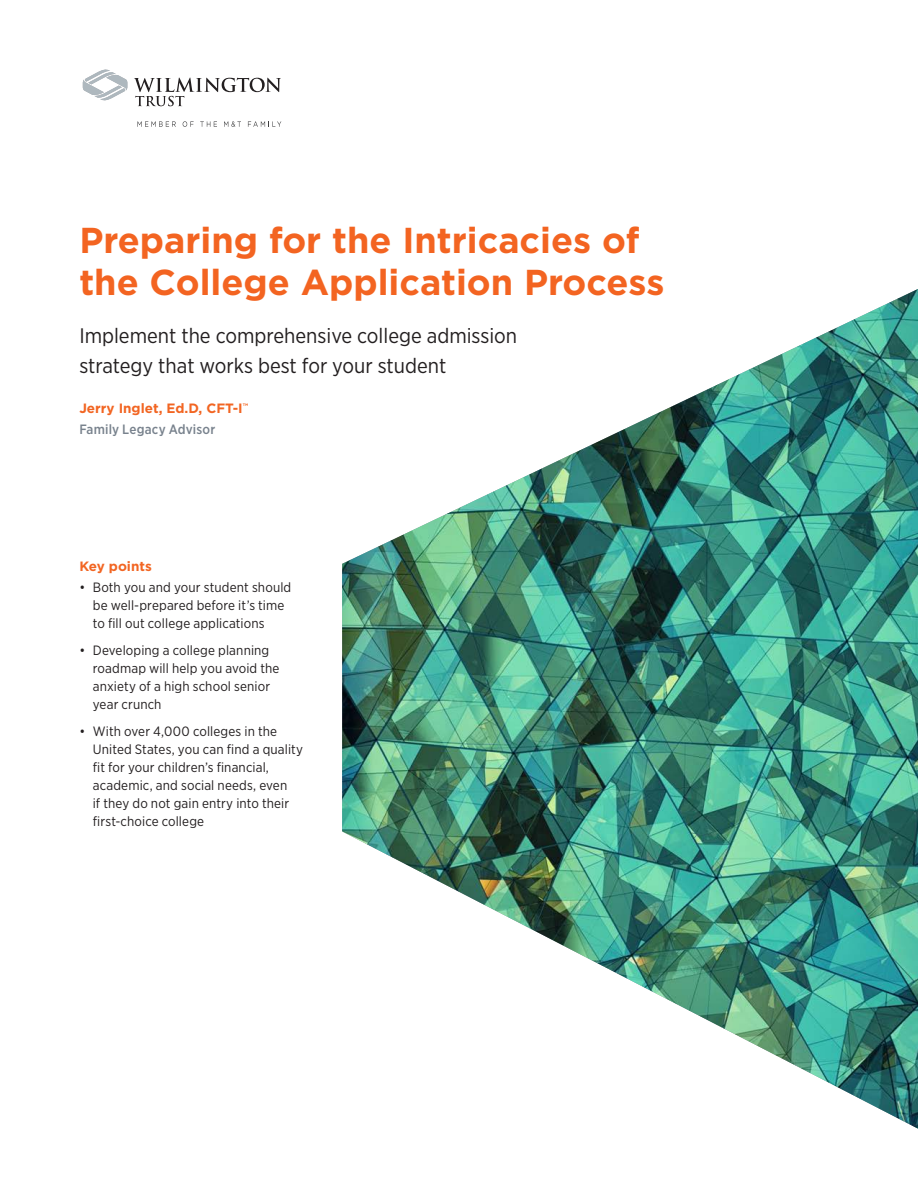
<style>
.page{position:relative;width:918px;height:1188px;background:#fff}
.page>*{position:absolute;margin:0;border:0;box-sizing:border-box;transform-origin:0 0}
.Artilcle_Title{font:700 36px/42px "Gotham";color:#f36421}
.Title_subhead{font:21px/30px "Gotham Narrow";color:#231f20}
.Key_Points_-_Text{font:13.5px/18px "Gotham Narrow";letter-spacing:.01em;color:#231f20}
.Author_-_Key_points{font:700 13.5px "Gotham";color:#f26522}
.Author_title{font:500 13.5px "Gotham Narrow";letter-spacing:.01em;color:#78828d}
</style>
<div class="page">
<img style="left:342px;top:289px;width:576px;height:840px">
<svg style="left:83px;top:70px;width:44px;height:31px"></svg>
<svg style="left:134px;top:78px;width:147px;height:28px"></svg>
<svg style="left:137px;top:121px;width:39px;height:6px"></svg>
<svg style="left:183px;top:121px;width:11px;height:6px"></svg>
<svg style="left:200px;top:121px;width:17px;height:6px"></svg>
<svg style="left:224px;top:121px;width:17px;height:6px"></svg>
<svg style="left:248px;top:121px;width:33px;height:6px"></svg>
<p class="Artilcle_Title" style="left:79px;top:219px;width:587px">Preparing for the Intricacies of the College Application Process</p>
<p class="Title_subhead" style="left:79px;top:320px;width:439px">Implement the comprehensive college admission strategy that works best for your student</p>
<p class="Author_-_Key_points" style="left:79px;top:400px;width:170px">Jerry Inglet, Ed.D, CFT-I<sup>™</sup></p>
<p class="Author_title" style="left:79px;top:421px;width:137px">Family Legacy Advisor</p>
<p class="Author_-_Key_points" style="left:79px;top:557px;width:74px">Key points</p>
<p class="Key_Points_-_Text" style="left:93px;top:578px;width:200px;text-indent:-13px">• Both you and your student should be well-prepared before it’s time to fill out college applications</p>
<p class="Key_Points_-_Text" style="left:93px;top:641px;width:188px;text-indent:-14px">• Developing a college planning roadmap will help you avoid the anxiety of a high school senior year crunch</p>
<p class="Key_Points_-_Text" style="left:93px;top:722px;width:212px;text-indent:-14px">• With over 4,000 colleges in the<br>United States, you can find a quality fit for your children’s financial, academic, and social needs, even<br>if they do not gain entry into their first-choice college</p>
</div>
